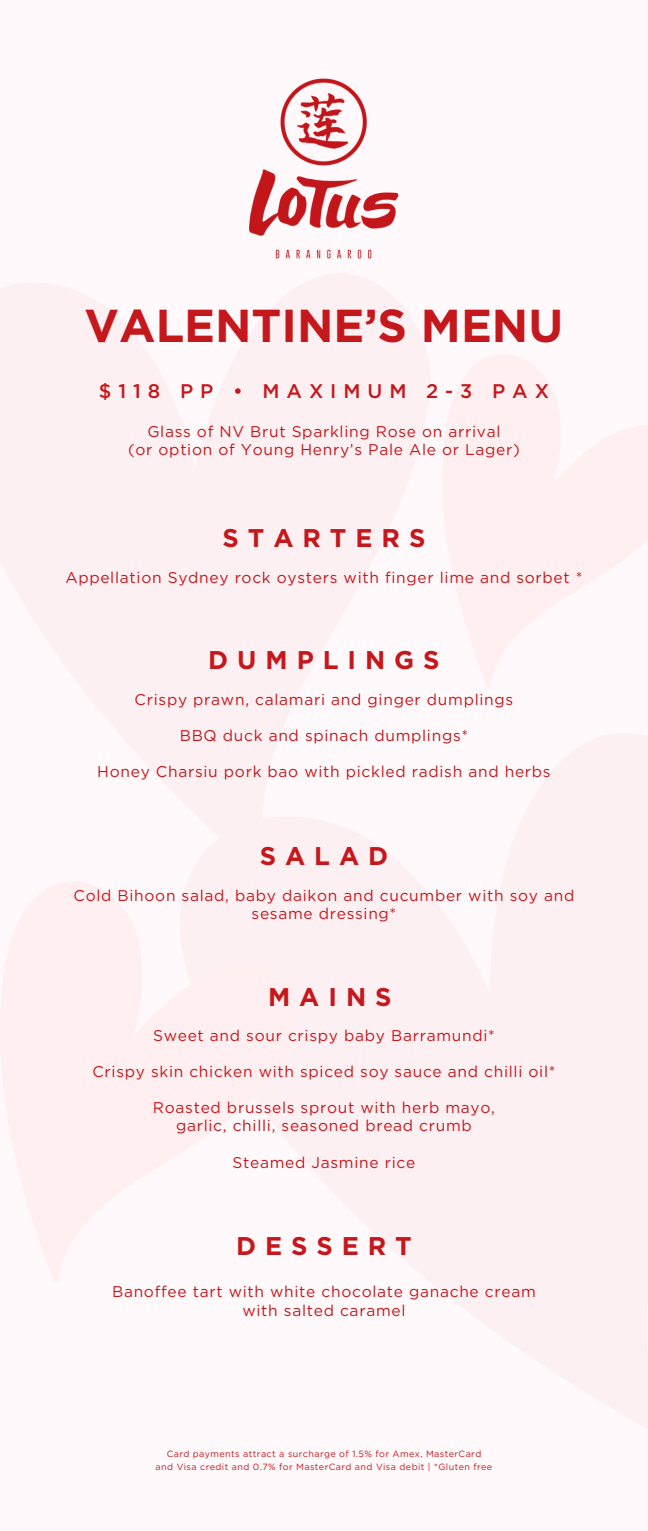
<style>
.page{position:relative;width:648px;height:1531px;background:#fff}
.page>*{position:absolute;margin:0;border:0;box-sizing:border-box;transform-origin:0 0}
.t1{font:700 46.12px "Gotham";color:#c5181c}
.t2{font:700 25.65px "Gotham";letter-spacing:.35em;color:#c5181c}
.t3{font:500 19.8px "Gotham";letter-spacing:.35em;color:#c5181c}
.t4{font:15.53px/18.2px "Gotham";letter-spacing:.045em;color:#c5181c;text-align:center}
.t5{font:9px "Gotham";letter-spacing:.045em;color:#c5181c}
</style>
<div class="page">
<img style="left:249px;top:78px;width:150px;height:181px">
<h1 class="t1" style="left:85px;top:305px;width:480px">VALENTINE’S MENU</h1>
<h4 class="t3" style="left:99px;top:382px;width:452px">$118 PP • MAXIMUM 2-3 PAX</h4>
<h4 class="t4" style="left:128px;top:423px;width:393px">Glass of NV Brut Sparkling Rose on arrival<br>(or option of Young Henry’s Pale Ale or Lager)</h4>
<h3 class="t2" style="left:222px;top:526px;width:204px">STARTERS</h3>
<h4 class="t4" style="left:65px;top:569px;width:519px">Appellation Sydney rock oysters with finger lime and sorbet *</h4>
<h2 class="t2" style="left:208px;top:649px;width:233px">DUMPLINGS</h2>
<h4 class="t4" style="left:135px;top:691px;width:380px">Crispy prawn, calamari and ginger dumplings</h4>
<p class="t4" style="left:180px;top:727px;width:290px">BBQ duck and spinach dumplings*</p>
<p class="t4" style="left:97px;top:763px;width:455px">Honey Charsiu pork bao with pickled radish and herbs</p>
<h4 class="t2" style="left:260px;top:845px;width:130px">SALAD</h4>
<h2 class="t4" style="left:74px;top:887px;width:502px">Cold Bihoon salad, baby daikon and cucumber with soy and sesame dressing*</h2>
<h4 class="t2" style="left:268px;top:985px;width:125px">MAINS</h4>
<h4 class="t4" style="left:153px;top:1027px;width:343px">Sweet and sour crispy baby Barramundi*</h4>
<h2 class="t4" style="left:92px;top:1063px;width:465px">Crispy skin chicken with spiced soy sauce and chilli oil*</h2>
<h4 class="t4" style="left:153px;top:1099px;width:344px">Roasted brussels sprout with herb mayo, garlic, chilli, seasoned bread crumb</h4>
<h4 class="t4" style="left:233px;top:1154px;width:184px">Steamed Jasmine rice</h4>
<h2 class="t2" style="left:236px;top:1234px;width:177px">DESSERT</h2>
<h4 class="t4" style="left:112px;top:1283px;width:425px">Banoffee tart with white chocolate ganache cream with salted caramel</h4>
<h4 class="t5" style="left:167px;top:1450px;width:316px">Card payments attract a surcharge of 1.5% for Amex, MasterCard</h4>
<h2 class="t5" style="left:156px;top:1463px;width:338px">and Visa credit and 0.7% for MasterCard and Visa debit | *Gluten free</h2>
</div>
